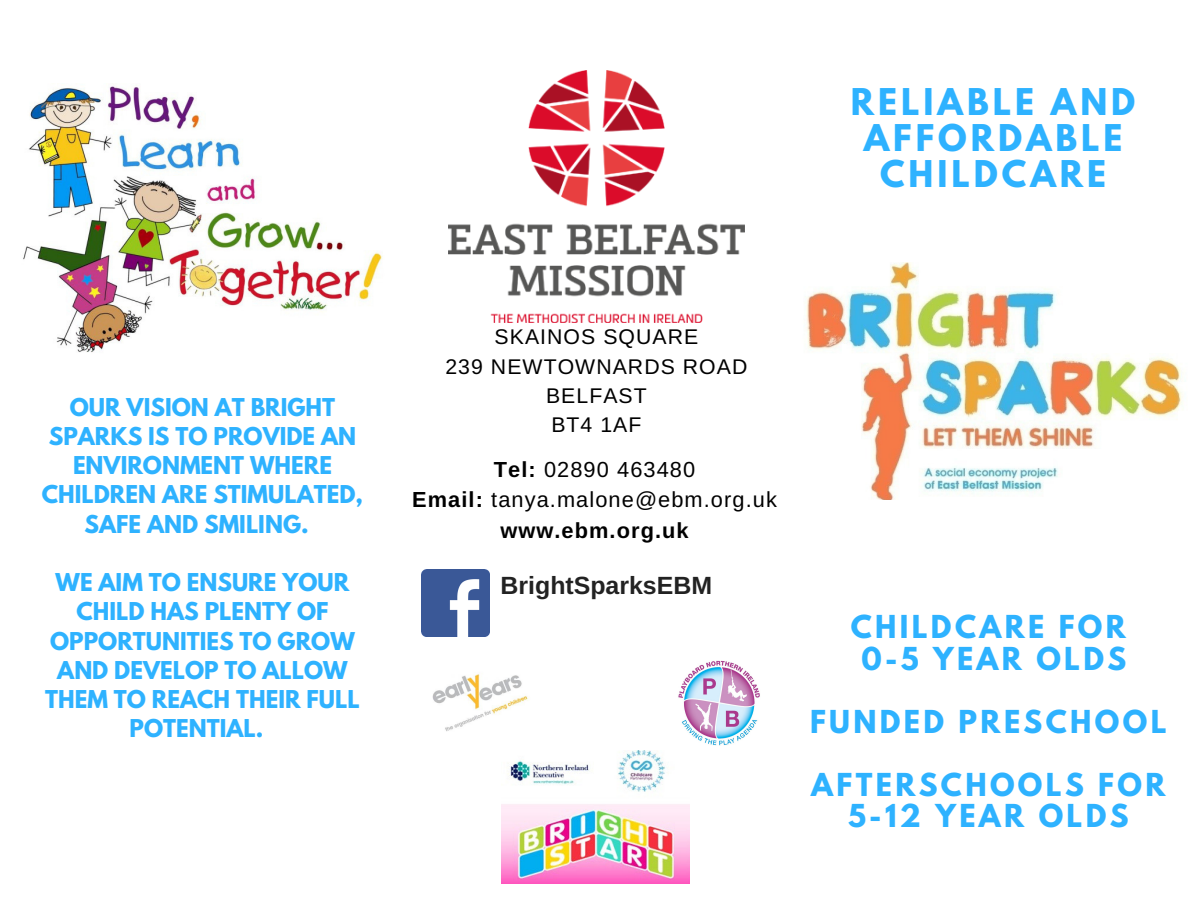
<style>
.page{position:relative;width:1188px;height:918px;background:#fff}
.page>*{position:absolute;margin:0;border:0;box-sizing:border-box;transform-origin:0 0}
.t1{font:700 32.7px/36px "League Spartan";letter-spacing:.12em;color:#2eb2ff;text-align:center}
.t2{font:700 28.05px/31.5px "League Spartan";letter-spacing:.12em;color:#2eb2ff;text-align:center}
.t3{font:700 24.9px "Arimo";color:#222}
.t4{font:700 21.75px/29.2px "League Spartan";color:#2eb2ff;text-align:center}
.t5{font:21.75px/30.3px "Arimo";letter-spacing:.05em;color:#000;text-align:center}
.t6{font:21.3px/29.2px "Arimo";letter-spacing:.05em;color:#000;text-align:center}
.s1{font-weight:700}
</style>
<div class="page">
<img style="left:806px;top:262px;width:377px;height:238px">
<img style="left:449px;top:71px;width:296px;height:252px">
<img style="left:678px;top:660px;width:82px;height:86px">
<img style="left:432px;top:674px;width:96px;height:57px">
<img style="left:502px;top:750px;width:188px;height:133px">
<img style="left:23px;top:85px;width:360px;height:268px">
<img style="left:422px;top:569px;width:67px;height:68px">
<h1 class="t1" style="left:851px;top:88px;width:286px">RELIABLE AND<br>AFFORDABLE<br>CHILDCARE</h1>
<p class="t6" style="left:445px;top:322px;width:304px">SKAINOS SQUARE<br>239 NEWTOWNARDS ROAD<br>BELFAST<br>BT4 1AF</p>
<p class="t5" style="left:412px;top:454px;width:366px"><span class="s1">Tel:</span> 02890 463480<br><span class="s1">Email:</span> tanya.malone@ebm.org.uk <span class="s1">www.ebm.org.uk</span></p>
<p class="t4" style="left:42px;top:395px;width:323px">OUR VISION AT BRIGHT<br>SPARKS IS TO PROVIDE AN<br>ENVIRONMENT WHERE<br>CHILDREN ARE STIMULATED,<br>SAFE AND SMILING.</p>
<p class="t4" style="left:45px;top:571px;width:316px">WE AIM TO ENSURE YOUR<br>CHILD HAS PLENTY OF<br>OPPORTUNITIES TO GROW<br>AND DEVELOP TO ALLOW<br>THEM TO REACH THEIR FULL<br>POTENTIAL.</p>
<p class="t3" style="left:501px;top:571px;width:213px">BrightSparksEBM</p>
<p class="t2" style="left:851px;top:615px;width:277px">CHILDCARE FOR<br>0-5 YEAR OLDS</p>
<p class="t2" style="left:810px;top:709px;width:358px">FUNDED PRESCHOOL</p>
<p class="t2" style="left:811px;top:772px;width:356px">AFTERSCHOOLS FOR<br>5-12 YEAR OLDS</p>
</div>
